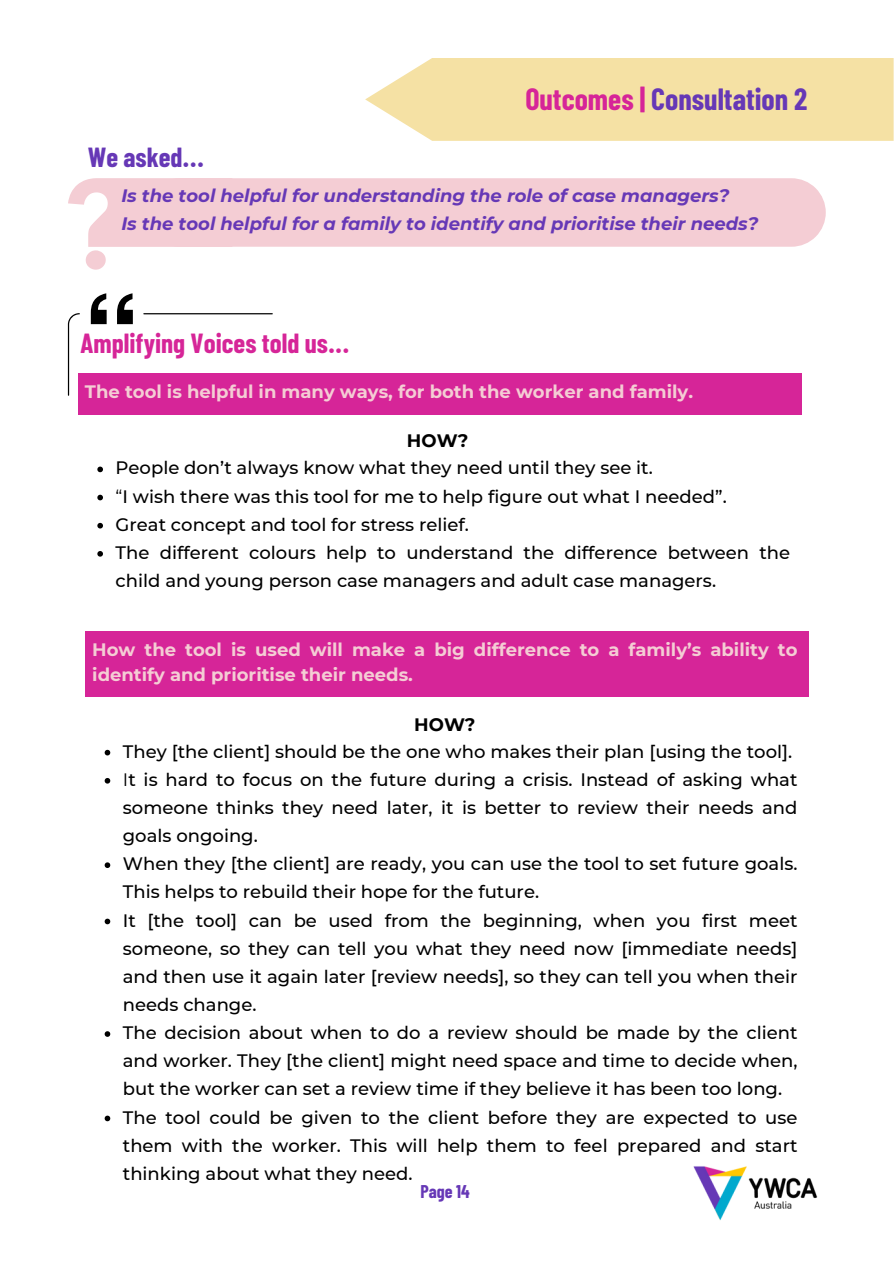
<style>
.page{position:relative;width:894px;height:1264px;background:#fff}
.page>*{position:absolute;margin:0;border:0;box-sizing:border-box;transform-origin:0 0}
.t1{font:700 30px "Barlow Condensed";color:#6638b6}
.t2{font:700 27px "Barlow Condensed";color:#d62598}
.t3{font:700 27px "Barlow Condensed";color:#6638b6}
.t4{font:500 18px/28.2px "Montserrat";color:#000;text-align:justify}
.t5{font:700 18px/24.8px "Montserrat";color:#f4cdd4}
.t6{font:italic 700 18px/28.2px "Montserrat";color:#6638b6}
.t7{font:700 18px "Montserrat";color:#000}
.t8{font:700 18px "Barlow Condensed";color:#6638b6}
.s1{color:#d62598}
.s2{font-weight:400}
</style>
<div class="page">
<img style="left:693px;top:1166px;width:123px;height:54px">
<svg style="left:365px;top:58px;width:528px;height:83px;background:#f5e2aa"></svg>
<div style="left:232px;top:178px;width:593px;height:69px;background:#f4cdd4"></div>
<svg style="left:68px;top:178px;width:164px;height:91px"></svg>
<div style="left:78px;top:373px;width:722px;height:41px;background:#d62598"></div>
<svg style="left:97px;top:466px;width:6px;height:6px"></svg>
<svg style="left:97px;top:495px;width:6px;height:5px"></svg>
<svg style="left:97px;top:523px;width:6px;height:5px"></svg>
<svg style="left:97px;top:551px;width:6px;height:5px"></svg>
<hr style="left:143px;top:313px;width:130px;height:1px;background:#000">
<svg style="left:68px;top:313px;width:12px;height:83px"></svg>
<svg style="left:91px;top:293px;width:42px;height:31px"></svg>
<div style="left:85px;top:631px;width:723px;height:66px;background:#d62598"></div>
<svg style="left:105px;top:749px;width:5px;height:6px"></svg>
<svg style="left:105px;top:778px;width:5px;height:5px"></svg>
<svg style="left:105px;top:862px;width:5px;height:6px"></svg>
<svg style="left:105px;top:918px;width:5px;height:6px"></svg>
<svg style="left:105px;top:1031px;width:5px;height:5px"></svg>
<svg style="left:105px;top:1115px;width:5px;height:6px"></svg>
<p class="t3" style="left:88px;top:140px;width:118px">We asked...</p>
<h1 class="t1" style="left:525px;top:80px;width:283px"><span class="s1">Outcomes |</span> Consultation 2</h1>
<h1 class="t6" style="left:121px;top:181px;width:638px">Is the tool helpful for understanding the role of case managers?<br>Is the tool helpful for a family to identify and prioritise their needs?</h1>
<p class="t2" style="left:80px;top:326px;width:271px">Amplifying Voices told us...</p>
<h3 class="t5" style="left:85px;top:379px;width:609px">The tool is helpful in many ways, for both the worker and family.</h3>
<p class="t7" style="left:407px;top:430px;width:63px">HOW?</p>
<h1 class="t4" style="left:116px;top:454px;width:538px">People don’t always know what they need until they see it.</h1>
<h3 class="t4" style="left:116px;top:482px;width:612px"><span class="s2">“</span>I wish there was this tool for me to help figure out what I needed”.</h3>
<h2 class="t4" style="left:116px;top:510px;width:355px">Great concept and tool for stress relief.</h2>
<p class="t4" style="left:116px;top:538px;width:676px">The different colours help to understand the difference between the child and young person case managers and adult case managers.</p>
<p class="t5" style="left:92px;top:637px;width:706px">How the tool is used will make a big difference to a family’s ability to identify and prioritise their needs.</p>
<p class="t7" style="left:414px;top:713px;width:63px">HOW?</p>
<h3 class="t4" style="left:123px;top:737px;width:670px">They [the client] should be the one who makes their plan [using the tool].</h3>
<h2 class="t4" style="left:123px;top:765px;width:676px"><span class="s2">I</span>t is hard to focus on the future during a crisis. Instead of asking what someone thinks they need later, it is better to review their needs and goals ongoing.</h2>
<p class="t4" style="left:123px;top:849px;width:676px">When they [the client] are ready, you can use the tool to set future goals.<br>This helps to rebuild their hope for the future.</p>
<p class="t4" style="left:123px;top:906px;width:676px">It [the tool] can be used from the beginning, when you first meet someone, so they can tell you what they need now [immediate needs] and then use it again later [review needs], so they can tell you when their needs change.</p>
<p class="t4" style="left:123px;top:1018px;width:676px">The decision about when to do a review should be made by the client and worker. They [the client] might need space and time to decide when, but the worker can set a review time if they believe it has been too long.</p>
<p class="t4" style="left:123px;top:1102px;width:676px">The tool could be given to the client before they are expected to use them with the worker. This will help them to feel prepared and start thinking about what they need.</p>
<p class="t8" style="left:420px;top:1180px;width:51px">Page 14</p>
</div>
